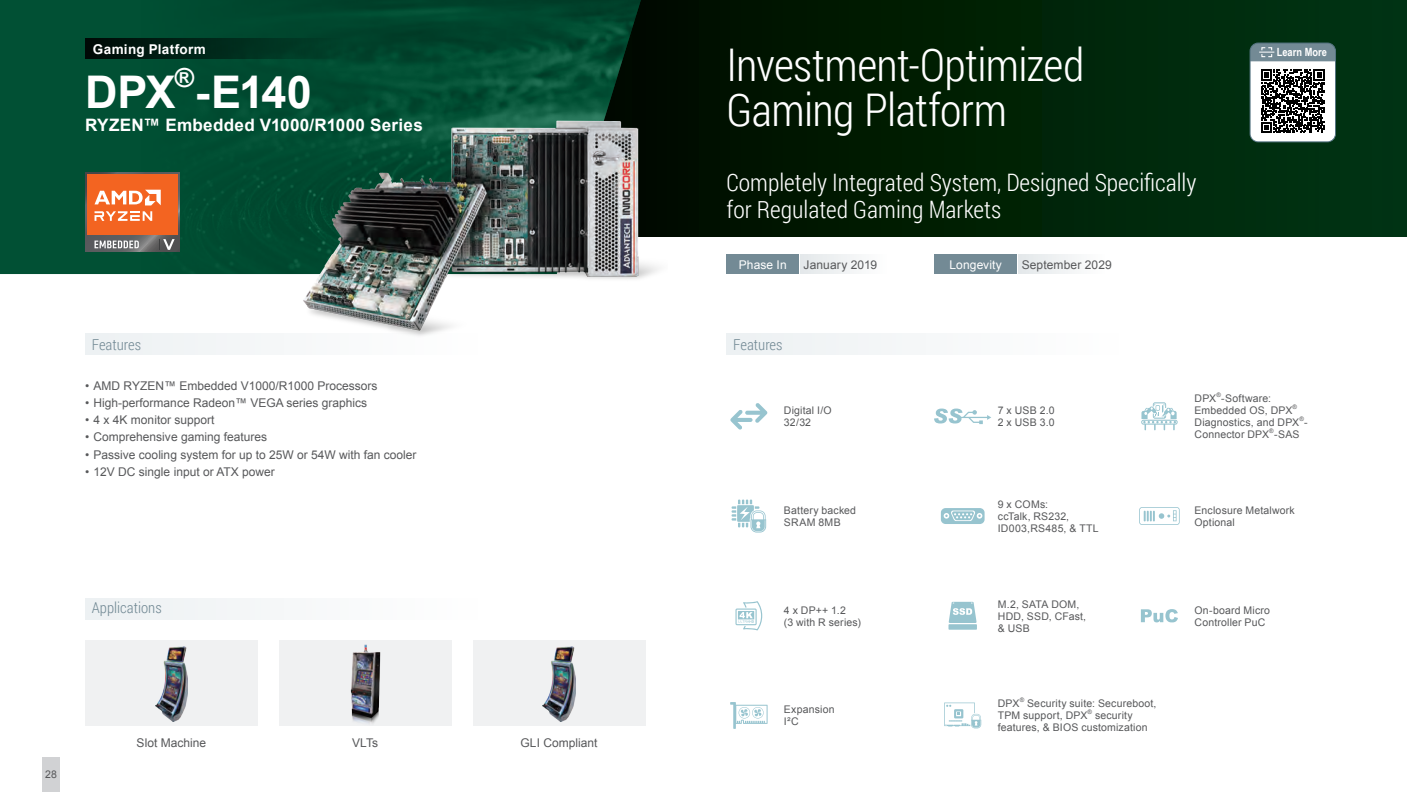
<style>
.page{position:relative;width:1407px;height:792px;background:#fff}
.page>*{position:absolute;margin:0;border:0;box-sizing:border-box;transform-origin:0 0}
.H7{font:300 45px/45px "Roboto Condensed";letter-spacing:-.015em;color:#fff}
.t1{font:700 45px "Arial";letter-spacing:-.04em;color:#fff}
.t2{font:700 26.25px "Arial";color:#fff}
.t3{font:300 24px "Roboto Condensed";color:#fff}
.t4{font:700 17.1px "Arial";letter-spacing:.015em;color:#fff}
.t5{font:300 15px "Roboto Condensed";color:#738a95}
.t6{font:700 13.5px "Arial";letter-spacing:.025em;color:#fff}
.h8{font:12px "Arial";color:#57585a}
.t7{font:12px "Arial";letter-spacing:.01em;color:#fff}
.t8{font:700 11.25px "Arial Narrow";color:#fff}
.t9{font:10.65px "Arial";color:#57585a}
.Body_8{font:10.5px/12px "Arial";letter-spacing:.02em;color:#57585a}
.Body_8-2{font:6.15px "Arial";color:#57585a}
</style>
<div class="page">
<svg style="left:644px;top:0;width:762px;height:237px;background:#002107"></svg>
<div style="left:0;top:0;width:137px;height:274px;background:#015034"></div>
<img style="left:137px;top:0;width:507px;height:274px">
<div style="left:85px;top:38px;width:257px;height:21px;background:linear-gradient(to right,#000b07,#00442c)"></div>
<svg style="left:85px;top:172px;width:94px;height:80px"></svg>
<div style="left:87px;top:174px;width:90px;height:61px;background:#f36421"></div>
<svg style="left:94px;top:189px;width:67px;height:16px"></svg>
<svg style="left:94px;top:211px;width:58px;height:10px"></svg>
<svg style="left:159px;top:239px;width:16px;height:11px"></svg>
<svg style="left:94px;top:240px;width:45px;height:8px"></svg>
<div style="left:279px;top:639px;width:172px;height:86px;background:#f0f1f2"></div>
<img style="left:350px;top:644px;width:31px;height:80px">
<div style="left:472px;top:639px;width:173px;height:86px;background:#f0f1f2"></div>
<img style="left:543px;top:646px;width:32px;height:75px">
<div style="left:85px;top:639px;width:172px;height:86px;background:#f0f1f2"></div>
<img style="left:155px;top:646px;width:32px;height:75px">
<div style="left:726px;top:255px;width:73px;height:19px;background:#738a95"></div>
<div style="left:799px;top:255px;width:88px;height:19px;background:linear-gradient(to right,#e3e7ea,#fefefe)"></div>
<div style="left:934px;top:255px;width:83px;height:19px;background:#738a95"></div>
<div style="left:1017px;top:255px;width:88px;height:19px;background:linear-gradient(to right,#e3e7ea,#fefefe)"></div>
<div style="left:726px;top:333px;width:392px;height:22px;background:#f5f7f8"></div>
<svg style="left:730px;top:403px;width:37px;height:26px"></svg>
<svg style="left:731px;top:499px;width:35px;height:33px"></svg>
<svg style="left:735px;top:601px;width:27px;height:29px"></svg>
<svg style="left:730px;top:702px;width:37px;height:26px"></svg>
<svg style="left:934px;top:408px;width:57px;height:16px"></svg>
<svg style="left:940px;top:508px;width:44px;height:15px"></svg>
<div style="left:948px;top:624px;width:28px;height:5px;background:#97c4cf"></div>
<svg style="left:948px;top:601px;width:28px;height:21px"></svg>
<svg style="left:944px;top:702px;width:37px;height:26px"></svg>
<svg style="left:1141px;top:402px;width:36px;height:28px"></svg>
<svg style="left:1139px;top:507px;width:40px;height:17px"></svg>
<svg style="left:1172px;top:510px;width:4px;height:11px"></svg>
<svg style="left:1140px;top:609px;width:37px;height:13px"></svg>
<div style="left:85px;top:598px;width:392px;height:21px;background:#f5f7f8"></div>
<div style="left:85px;top:333px;width:392px;height:22px;background:#edf1f3"></div>
<svg style="left:1249px;top:47px;width:86px;height:95px"></svg>
<img style="left:283px;top:53px;width:385px;height:302px">
<div style="left:43px;top:756px;width:17px;height:35px;background:#d1d2d4"></div>
<h1 class="t6" style="left:93px;top:40px;width:114px">Gaming Platform</h1>
<h2 class="t2" style="left:175px;top:60px;width:21px">®</h2>
<h3 class="t4" style="left:85px;top:113px;width:339px">RYZEN™ Embedded V1000/R1000 Series</h3>
<h2 class="t1" style="left:85px;top:63px;width:228px">DPX -E140</h2>
<p class="t5" style="left:92px;top:334px;width:51px">Features</p>
<p class="h8" style="left:85px;top:377px;width:294px">• AMD RYZEN™ Embedded V1000/R1000 Processors</p>
<p class="h8" style="left:85px;top:395px;width:283px">• High-performance Radeon™ VEGA series graphics</p>
<p class="h8" style="left:85px;top:412px;width:131px">• 4 x 4K monitor support</p>
<p class="h8" style="left:85px;top:429px;width:183px">• Comprehensive gaming features</p>
<p class="h8" style="left:85px;top:446px;width:333px">• Passive cooling system for up to 25W or 54W with fan cooler</p>
<p class="h8" style="left:85px;top:463px;width:191px">• 12V DC single input or ATX power</p>
<p class="t5" style="left:92px;top:597px;width:71px">Applications</p>
<p class="t9" style="left:45px;top:766px;width:13px">28</p>
<p class="h8" style="left:137px;top:734px;width:71px">Slot Machine</p>
<p class="h8" style="left:352px;top:734px;width:27px">VLTs</p>
<p class="h8" style="left:520px;top:734px;width:78px">GLI Compliant</p>
<p class="H7" style="left:726px;top:41px;width:359px">Investment-Optimized<br>Gaming Platform</p>
<h6 class="t3" style="left:726px;top:165px;width:471px">Completely Integrated System, Designed Specifically</h6>
<h6 class="t3" style="left:726px;top:192px;width:276px">for Regulated Gaming Markets</h6>
<p class="t7" style="left:738px;top:256px;width:49px">Phase In</p>
<p class="h8" style="left:803px;top:256px;width:75px">January 2019</p>
<p class="t7" style="left:949px;top:256px;width:54px">Longevity</p>
<p class="h8" style="left:1021px;top:256px;width:92px">September 2029</p>
<p class="t5" style="left:733px;top:334px;width:51px">Features</p>
<p class="t8" style="left:1276px;top:44px;width:52px">Learn More</p>
<p class="Body_8" style="left:783px;top:404px;width:49px">Digital I/O</p>
<p class="Body_8" style="left:783px;top:416px;width:29px">32/32</p>
<p class="Body_8" style="left:997px;top:404px;width:58px">7 x USB 2.0</p>
<p class="Body_8" style="left:997px;top:416px;width:58px">2 x USB 3.0</p>
<p class="Body_8" style="left:1194px;top:392px;width:23px">DPX</p>
<p class="Body_8-2" style="left:1216px;top:390px;width:6px">®</p>
<p class="Body_8" style="left:1221px;top:392px;width:51px">-Software:</p>
<p class="Body_8" style="left:1194px;top:404px;width:99px">Embedded OS, DPX</p>
<p class="Body_8-2" style="left:1292px;top:402px;width:6px">®</p>
<p class="Body_8" style="left:1194px;top:416px;width:106px">Diagnostics, and DPX</p>
<p class="Body_8-2" style="left:1299px;top:414px;width:6px">®</p>
<p class="Body_8" style="left:1303px;top:416px;width:5px">-</p>
<p class="Body_8" style="left:1194px;top:428px;width:76px">Connector DPX</p>
<p class="Body_8-2" style="left:1269px;top:426px;width:6px">®</p>
<p class="Body_8" style="left:1273px;top:428px;width:27px">-SAS</p>
<p class="Body_8" style="left:783px;top:504px;width:74px">Battery backed<br>SRAM 8MB</p>
<p class="Body_8" style="left:997px;top:498px;width:52px">9 x COMs:</p>
<p class="Body_8" style="left:997px;top:510px;width:73px">ccTalk, RS232,</p>
<p class="Body_8" style="left:997px;top:522px;width:102px">ID003,RS485, &amp; TTL</p>
<p class="Body_8" style="left:1194px;top:504px;width:102px">Enclosure Metalwork</p>
<p class="Body_8" style="left:1194px;top:516px;width:42px">Optional</p>
<p class="Body_8" style="left:783px;top:603px;width:63px">4 x DP++ 1.2</p>
<p class="Body_8" style="left:783px;top:615px;width:78px">(3 with R series)</p>
<p class="Body_8" style="left:997px;top:597px;width:83px">M.2, SATA DOM,</p>
<p class="Body_8" style="left:997px;top:609px;width:90px">HDD, SSD, CFast, &amp; USB</p>
<p class="Body_8" style="left:1194px;top:603px;width:77px">On-board Micro<br>Controller PuC</p>
<p class="Body_8" style="left:783px;top:703px;width:52px">Expansion</p>
<p class="Body_8" style="left:783px;top:715px;width:16px">I²C</p>
<p class="Body_8" style="left:997px;top:697px;width:23px">DPX</p>
<p class="Body_8-2" style="left:1019px;top:695px;width:6px">®</p>
<p class="Body_8" style="left:1026px;top:697px;width:131px">Security suite: Secureboot,</p>
<p class="Body_8" style="left:997px;top:709px;width:91px">TPM support, DPX</p>
<p class="Body_8-2" style="left:1087px;top:707px;width:6px">®</p>
<p class="Body_8" style="left:1094px;top:709px;width:39px">security</p>
<p class="Body_8" style="left:997px;top:721px;width:151px">features, &amp; BIOS customization</p>
</div>
